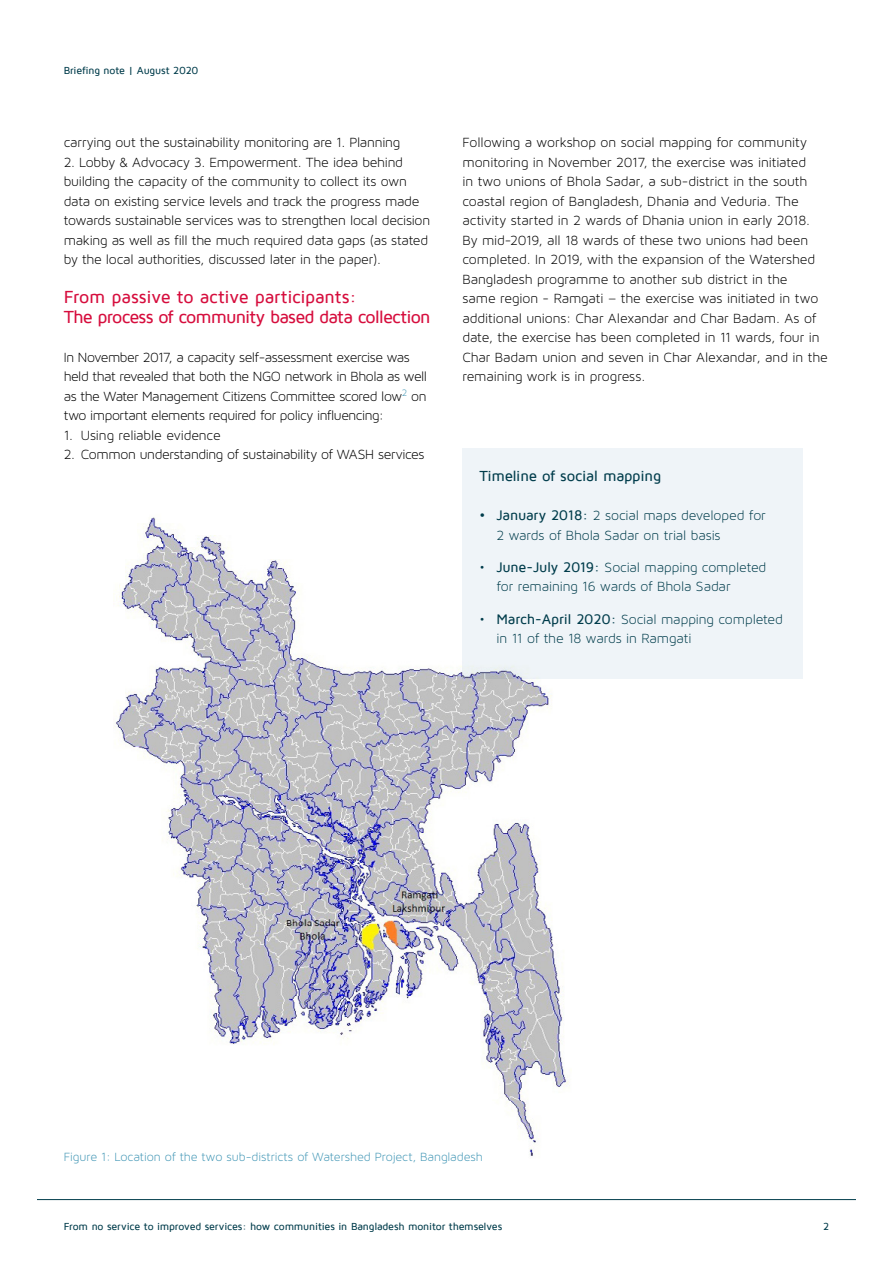
<style>
.page{position:relative;width:893px;height:1263px;background:#fff}
.page>*{position:absolute;margin:0;border:0;box-sizing:border-box;transform-origin:0 0}
.tussenkoppie_rood{font:500 18px/19.5px "Maven Pro";letter-spacing:-.035em;color:#d60d3d}
.body{font:500 15px "Maven Pro";letter-spacing:-.025em;color:#003c4b}
.body-2{font:14.25px/19.5px "Maven Pro Light 300";letter-spacing:-.015em;color:#000}
.body-3{font:14.25px/19.5px "Maven Pro Light 300";letter-spacing:-.01em;color:#003c4b}
.body-4{font:14.25px/19.5px "Maven Pro Light 300";letter-spacing:-.035em;color:#000}
.opsomming{font:14.25px "Maven Pro Light 300";letter-spacing:-.025em;color:#000}
.fotobijschrift{font:12.75px "Maven Pro Light 300";letter-spacing:-.005em;color:#4196b5}
.t1{font:500 10.5px "Maven Pro";letter-spacing:-.015em;color:#003c4b}
.s1{font-family:"Maven Pro";font-weight:500}
</style>
<div class="page">
<hr style="left:37px;top:1199px;width:819px;height:1px;background:#003c4b">
<div style="left:462px;top:449px;width:341px;height:230px;background:#eff4f8"></div>
<img style="left:114px;top:517px;width:455px;height:639px">
<p class="t1" style="left:64px;top:65px;width:136px">Briefing note | August 2020</p>
<p class="body-2" style="left:64px;top:133px;width:338px">carrying out the sustainability monitoring are 1. Planning</p>
<p class="body-2" style="left:64px;top:152px;width:368px">2. Lobby &amp; Advocacy 3. Empowerment. The idea behind building the capacity of the community to collect its own data on existing service levels and track the progress made towards sustainable services was to strengthen local decision making as well as fill the much required data gaps (as stated by the local authorities, discussed later in the paper).</p>
<p class="tussenkoppie_rood" style="left:64px;top:287px;width:368px">From passive to active participants:<br>The process of community based data collection</p>
<p class="body-4" style="left:64px;top:347px;width:365px">In November 2017, a capacity self-assessment exercise was held that revealed that both the NGO network in Bhola as well as the Water Management Citizens Committee scored low<sup>2</sup> on two important elements required for policy influencing:</p>
<p class="opsomming" style="left:64px;top:427px;width:158px">1. Using reliable evidence</p>
<p class="opsomming" style="left:64px;top:447px;width:362px">2. Common understanding of sustainability of WASH services</p>
<p class="body-2" style="left:462px;top:133px;width:367px">Following a workshop on social mapping for community monitoring in November 2017, the exercise was initiated<br>in two unions of Bhola Sadar, a sub-district in the south coastal region of Bangladesh, Dhania and Veduria. The activity started in 2 wards of Dhania union in early 2018.<br>By mid-2019, all 18 wards of these two unions had been completed. In 2019, with the expansion of the Watershed Bangladesh programme to another sub district in the<br>same region - Ramgati – the exercise was initiated in two additional unions: Char Alexandar and Char Badam. As of date, the exercise has been completed in 11 wards, four in Char Badam union and seven in Char Alexandar, and in the remaining work is in progress.</p>
<p class="body" style="left:479px;top:468px;width:183px">Timeline of social mapping</p>
<p class="body-3" style="left:496px;top:506px;width:271px;text-indent:-17px"><span class="s1">• January 2018:</span> 2 social maps developed for<br>2 wards of Bhola Sadar on trial basis</p>
<p class="body-3" style="left:496px;top:557px;width:271px;text-indent:-17px">• <span class="s1">June-July 2019:</span> Social mapping completed for remaining 16 wards of Bhola Sadar</p>
<p class="body-3" style="left:496px;top:609px;width:288px;text-indent:-17px">• <span class="s1">March-April 2020:</span> Social mapping completed in 11 of the 18 wards in Ramgati</p>
<p class="fotobijschrift" style="left:64px;top:1150px;width:420px">Figure 1: Location of the two sub-districts of Watershed Project, Bangladesh</p>
<p class="t1" style="left:64px;top:1221px;width:440px">From no service to improved services: how communities in Bangladesh monitor themselves</p>
<p class="t1" style="left:823px;top:1221px;width:8px">2</p>
</div>
